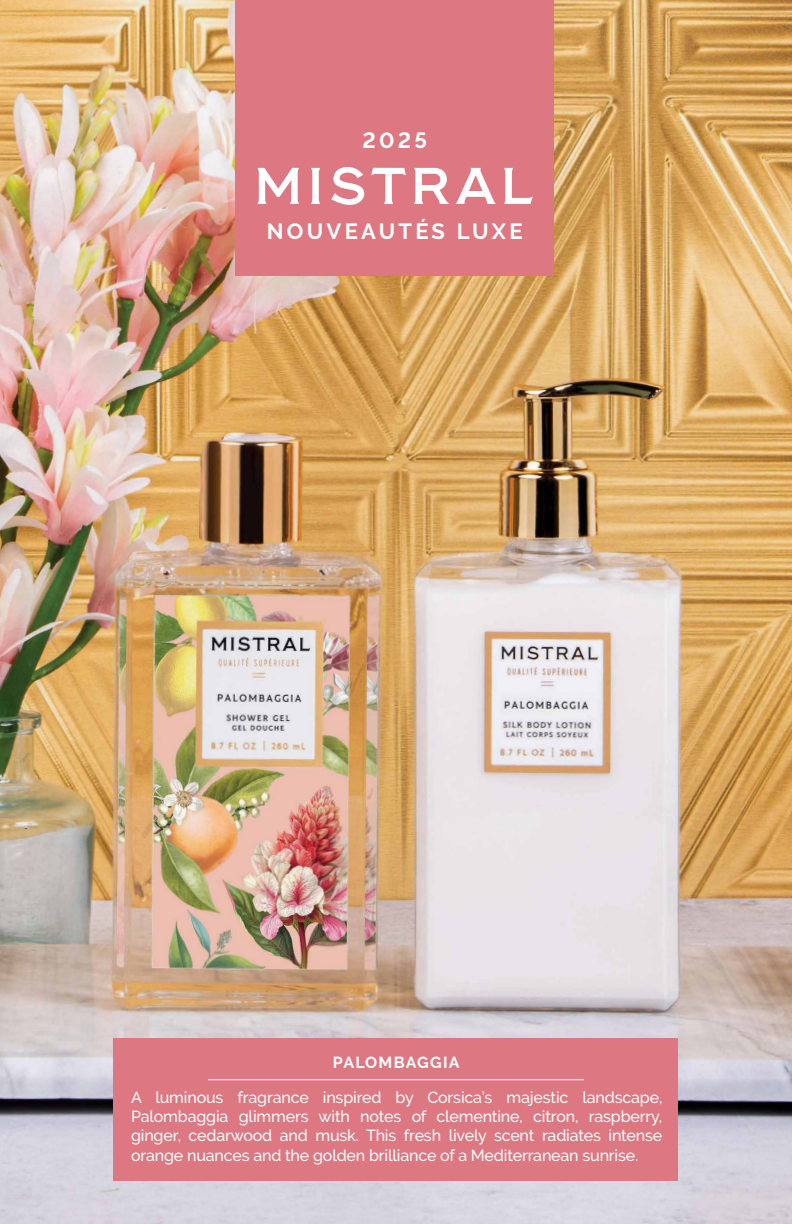
<style>
.page{position:relative;width:792px;height:1224px;background:#fff}
.page>*{position:absolute;margin:0;border:0;box-sizing:border-box;transform-origin:0 0}
.t1{font:700 22px "Raleway";letter-spacing:.15em;color:#fff}
.t2{font:500 16px/19.2px "Raleway";letter-spacing:-.01em;color:#fff;text-align:justify}
.t3{font:700 16px "Raleway";letter-spacing:.08em;color:#fff}
</style>
<div class="page">
<img style="left:0;top:0;width:792px;height:1224px">
<div style="left:114px;top:1038px;width:564px;height:143px;background:#dd7782"></div>
<div style="left:236px;top:0;width:318px;height:276px;background:#dd7782"></div>
<svg style="left:257px;top:168px;width:42px;height:36px"></svg>
<svg style="left:311px;top:168px;width:9px;height:36px"></svg>
<svg style="left:414px;top:168px;width:35px;height:36px"></svg>
<svg style="left:456px;top:168px;width:40px;height:36px"></svg>
<svg style="left:371px;top:168px;width:35px;height:36px"></svg>
<svg style="left:504px;top:168px;width:29px;height:36px"></svg>
<svg style="left:331px;top:167px;width:33px;height:38px"></svg>
<hr style="left:208px;top:1079px;width:376px;height:1px;background:#fff">
<h1 class="t1" style="left:362px;top:128px;width:66px">2025</h1>
<h1 class="t1" style="left:267px;top:219px;width:257px">NOUVEAUTÉS LUXE</h1>
<p class="t3" style="left:333px;top:1053px;width:128px">PALOMBAGGIA</p>
<p class="t2" style="left:131px;top:1088px;width:533px">A luminous fragrance inspired by Corsica’s majestic landscape, Palombaggia glimmers with notes of clementine, citron, raspberry, ginger, cedarwood and musk. This fresh lively scent radiates intense orange nuances and the golden brilliance of a Mediterranean sunrise.</p>
</div>
